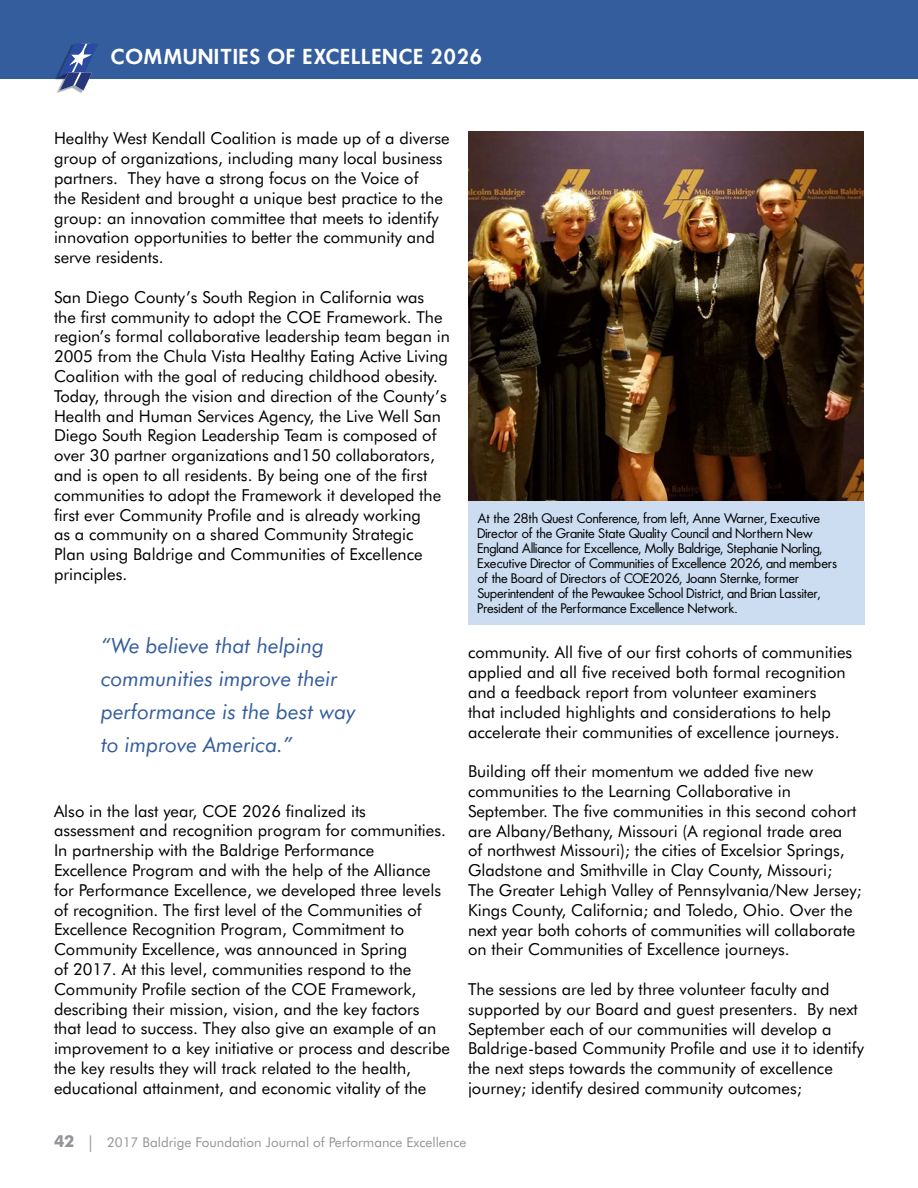
<style>
.page{position:relative;width:918px;height:1188px;background:#fff}
.page>*{position:absolute;margin:0;border:0;box-sizing:border-box;transform-origin:0 0}
.t1{font:italic 21px/33px "Futura BT";color:#345d9d}
.t2{font:800 21px "DNF Futsans";letter-spacing:.05em;color:#fff}
.t3{font:16.5px/19.8px "Futura BT";color:#000}
.t4{font:13.5px/15px "DNF Futsans";color:#000}
.t5{font:13.5px "Futura BT";color:#939598}
.s1{font-weight:700;font-size:16.5px}
.s2{font-size:16.5px}
</style>
<div class="page">
<div style="left:0;top:0;width:918px;height:79px;background:#345d9d"></div>
<img style="left:55px;top:73px;width:28px;height:20px">
<svg style="left:58px;top:44px;width:40px;height:47px"></svg>
<img style="left:468px;top:132px;width:396px;height:369px">
<div style="left:468px;top:501px;width:397px;height:123px;background:#ccddf1"></div>
<p class="t2" style="left:111px;top:42px;width:373px">COMMUNITIES OF EXCELLENCE 2026</p>
<p class="t3" style="left:54px;top:128px;width:397px">Healthy West Kendall Coalition is made up of a diverse group of organizations, including many local business partners. They have a strong focus on the Voice of<br>the Resident and brought a unique best practice to the group: an innovation committee that meets to identify innovation opportunities to better the community and serve residents.</p>
<p class="t3" style="left:54px;top:287px;width:397px">San Diego County’s South Region in California was the first community to adopt the COE Framework. The region’s formal collaborative leadership team began in 2005 from the Chula Vista Healthy Eating Active Living Coalition with the goal of reducing childhood obesity.<br>Today, through the vision and direction of the County’s Health and Human Services Agency, the Live Well San Diego South Region Leadership Team is composed of over 30 partner organizations and150 collaborators, and is open to all residents. By being one of the first communities to adopt the Framework it developed the first ever Community Profile and is already working<br>as a community on a shared Community Strategic<br>Plan using Baldrige and Communities of Excellence principles.</p>
<p class="t1" style="left:101px;top:628px;width:256px">“We believe that helping communities improve their performance is the best way to improve America.”</p>
<p class="t3" style="left:54px;top:801px;width:398px">Also in the last year, COE 2026 finalized its assessment and recognition program for communities.<br>In partnership with the Baldrige Performance Excellence Program and with the help of the Alliance for Performance Excellence, we developed three levels of recognition. The first level of the Communities of Excellence Recognition Program, Commitment to Community Excellence, was announced in Spring<br>of 2017. At this level, communities respond to the Community Profile section of the COE Framework, describing their mission, vision, and the key factors that lead to success. They also give an example of an improvement to a key initiative or process and describe the key results they will track related to the health, educational attainment, and economic vitality of the</p>
<p class="t4" style="left:477px;top:510px;width:361px">At the 28th Quest Conference, from left, Anne Warner, Executive Director of the Granite State Quality Council and Northern New England Alliance for Excellence, Molly Baldrige, Stephanie Norling, Executive Director of Communities of Excellence 2026, and members of the Board of Directors of COE2026, Joann Sternke, former Superintendent of the Pewaukee School District, and Brian Lassiter, President of the Performance Excellence Network.</p>
<p class="t3" style="left:468px;top:643px;width:386px">community. All five of our first cohorts of communities applied and all five received both formal recognition and a feedback report from volunteer examiners<br>that included highlights and considerations to help accelerate their communities of excellence journeys.</p>
<p class="t3" style="left:468px;top:761px;width:395px">Building off their momentum we added five new communities to the Learning Collaborative in September. The five communities in this second cohort are Albany/Bethany, Missouri (A regional trade area<br>of northwest Missouri); the cities of Excelsior Springs, Gladstone and Smithville in Clay County, Missouri; The Greater Lehigh Valley of Pennsylvania/New Jersey; Kings County, California; and Toledo, Ohio. Over the next year both cohorts of communities will collaborate on their Communities of Excellence journeys.</p>
<p class="t3" style="left:468px;top:979px;width:397px">The sessions are led by three volunteer faculty and supported by our Board and guest presenters. By next September each of our communities will develop a Baldrige-based Community Profile and use it to identify the next steps towards the community of excellence journey; identify desired community outcomes;</p>
<p class="t5" style="left:54px;top:1134px;width:414px"><span class="s1">42</span> <span class="s2">|</span> 2017 Baldrige Foundation Journal of Performance Excellence</p>
</div>
